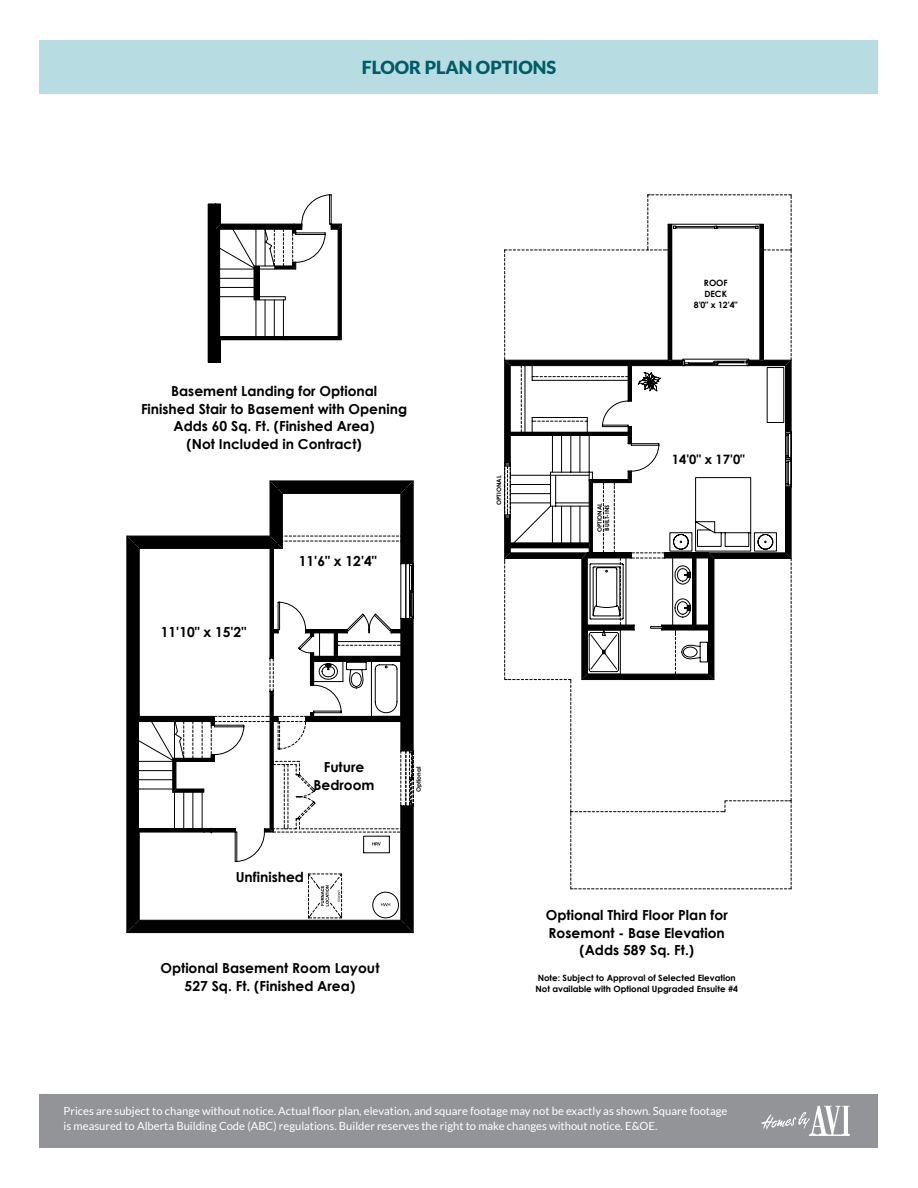
<style>
.page{position:relative;width:918px;height:1188px;background:#fff}
.page>*{position:absolute;margin:0;border:0;box-sizing:border-box;transform-origin:0 0}
.t1{font:900 18px "Lato";color:#005c67}
.t2{font:700 13.8px/17.5px "Century Gothic";color:#000;text-align:center}
.t3{font:700 12.9px "Century Gothic";color:#000}
.t4{font:11.25px "Lato";color:#fff}
.t5{font:700 8.7px/10.9px "Century Gothic";color:#000;text-align:center}
.t6{font:700 6px/7.6px "Century Gothic";color:#000}
</style>
<div class="page">
<svg style="left:571px;top:812px;width:221px;height:78px"></svg>
<svg style="left:504px;top:195px;width:288px;height:485px"></svg>
<svg style="left:561px;top:249px;width:231px;height:563px"></svg>
<hr style="left:126px;top:536px;width:1px;height:397px;background:#000">
<svg style="left:127px;top:481px;width:287px;height:452px"></svg>
<hr style="left:202px;top:792px;width:1px;height:37px;background:#000">
<div style="left:208px;top:204px;width:8px;height:158px;background:#000"></div>
<svg style="left:215px;top:194px;width:127px;height:169px"></svg>
<div style="left:40px;top:1094px;width:838px;height:54px;background:#939498"></div>
<div style="left:40px;top:40px;width:838px;height:54px;background:#b7dce1"></div>
<svg style="left:761px;top:1106px;width:89px;height:30px"></svg>
<p class="t1" style="left:362px;top:57px;width:196px">FLOOR PLAN OPTIONS</p>
<p class="t2" style="left:141px;top:382px;width:268px">Basement Landing for Optional<br>Finished Stair to Basement with Opening<br>Adds 60 Sq. Ft. (Finished Area)<br>(Not Included in Contract)</p>
<p class="t2" style="left:161px;top:623px;width:87px">11'10" x 15'2"</p>
<p class="t2" style="left:299px;top:552px;width:79px">11'6" x 12'4"</p>
<p class="t2" style="left:314px;top:758px;width:63px">Future<br>Bedroom</p>
<p class="t2" style="left:236px;top:868px;width:70px">Unfinished</p>
<p class="t6" style="left:415px;top:792px;width:27px;rotate:-90deg">Optional</p>
<p class="t6" style="left:495px;top:505px;width:31px;rotate:-90deg">OPTIONAL</p>
<p class="t6" style="left:595px;top:532px;width:31px;rotate:-90deg">OPTIONAL<br>BUILT-INS</p>
<p class="t5" style="left:694px;top:277px;width:45px">ROOF<br>DECK<br>8'0" x 12'4"</p>
<p class="t3" style="left:672px;top:449px;width:75px">14'0" x 17'0"</p>
<p class="t2" style="left:161px;top:958px;width:220px">Optional Basement Room Layout<br>527 Sq. Ft. (Finished Area)</p>
<p class="t2" style="left:546px;top:906px;width:183px">Optional Third Floor Plan for<br>Rosemont - Base Elevation (Adds 589 Sq. Ft.)</p>
<p class="t5" style="left:536px;top:972px;width:204px;text-align:left">Note: Subject to Approval of Selected Elevation<br>Not available with Optional Upgraded Ensuite #4</p>
<p class="t4" style="left:64px;top:1104px;width:665px">Prices are subject to change without notice. Actual floor plan, elevation, and square footage may not be exactly as shown. Square footage</p>
<p class="t4" style="left:64px;top:1120px;width:595px">is measured to Alberta Building Code (ABC) regulations. Builder reserves the right to make changes without notice. E&amp;OE.</p>
</div>
